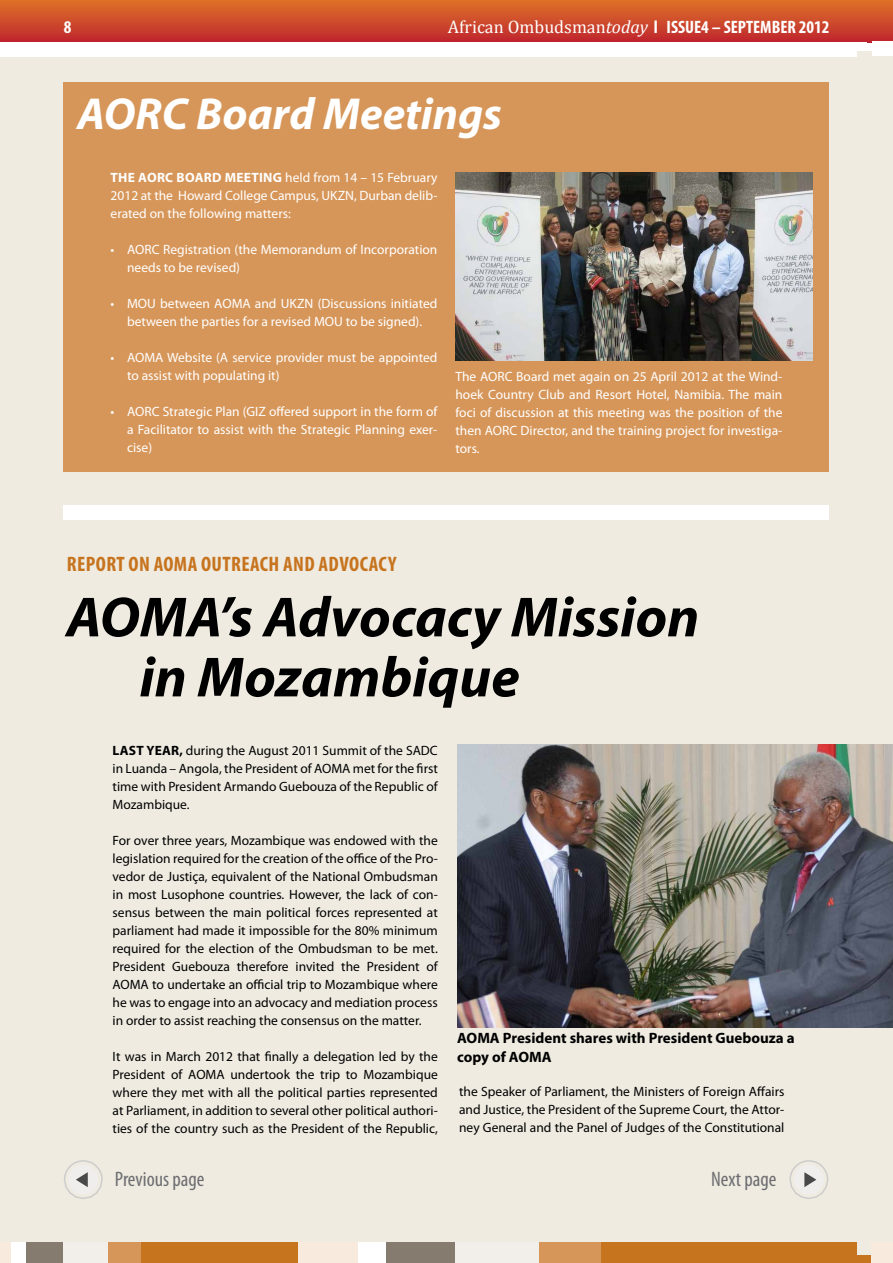
<style>
.page{position:relative;width:893px;height:1263px;background:#fff}
.page>*{position:absolute;margin:0;border:0;box-sizing:border-box;transform-origin:0 0}
.t1{font:italic 700 57px/60px "Myriad Pro";color:#000}
.t2{font:italic 700 45px "Myriad Pro";color:#fff}
.t3{font:700 condensed 21px "Myriad Pro";letter-spacing:.02em;color:#c7741f}
.t4{font:condensed 21px "Myriad Pro";color:#6d6e71}
.t5{font:700 condensed 18px "Myriad Pro";color:#fff}
.t6{font:700 15px/19.5px "Myriad Pro";color:#000}
.t7{font:13.5px/18px "Myriad Pro";color:#000;text-align:justify}
.t8{font:13.5px/18px "Myriad Pro";color:#fff;text-align:justify}
.t9{font:700 13.5px "Myriad Pro";color:#fff}
.s1{font-family:"Cambria";font-weight:400;font-stretch:normal}
.s2{font-family:"Cambria";font-weight:400;font-style:italic;font-stretch:normal}
.s3{font-weight:700}
</style>
<div class="page">
<div style="left:0;top:19px;width:893px;height:1235px;background:#efebe1"></div>
<div style="left:0;top:0;width:893px;height:42px;background:linear-gradient(to bottom,#df7228,#bf282e)"></div>
<svg style="left:789px;top:1160px;width:40px;height:39px"></svg>
<svg style="left:64px;top:1160px;width:39px;height:39px"></svg>
<div style="left:0;top:1243px;width:310px;height:20px;background:#f8eadc"></div>
<div style="left:11px;top:1243px;width:299px;height:20px;background:#fff"></div>
<div style="left:26px;top:1243px;width:284px;height:20px;background:#857c6f"></div>
<div style="left:63px;top:1243px;width:247px;height:20px;background:#f2eeea"></div>
<div style="left:108px;top:1243px;width:202px;height:20px;background:#d79659"></div>
<div style="left:142px;top:1243px;width:168px;height:20px;background:#c7741f"></div>
<div style="left:299px;top:1243px;width:594px;height:20px;background:#f8eadc"></div>
<div style="left:359px;top:1243px;width:534px;height:20px;background:#fff"></div>
<div style="left:387px;top:1243px;width:506px;height:20px;background:#857c6f"></div>
<div style="left:456px;top:1243px;width:437px;height:20px;background:#f2eeea"></div>
<div style="left:539px;top:1243px;width:354px;height:20px;background:#d79659"></div>
<div style="left:602px;top:1243px;width:291px;height:20px;background:#c7741f"></div>
<div style="left:0;top:42px;width:893px;height:15px;background:#fff"></div>
<div style="left:867px;top:0;width:26px;height:42px;background:linear-gradient(to bottom,#df7228,#bf282e)"></div>
<div style="left:857px;top:51px;width:36px;height:1203px;background:#efebe1"></div>
<div style="left:872px;top:41px;width:21px;height:15px;background:#fff"></div>
<div style="left:872px;top:1243px;width:21px;height:20px;background:#f8eadc"></div>
<img style="left:457px;top:744px;width:436px;height:283px">
<div style="left:64px;top:82px;width:765px;height:389px;background:#d79659"></div>
<img style="left:455px;top:172px;width:358px;height:189px">
<div style="left:64px;top:505px;width:765px;height:15px;background:#fff"></div>
<h3 class="t5" style="left:64px;top:16px;width:9px">8</h3>
<h3 class="t5" style="left:448px;top:16px;width:383px"><span class="s1">African Ombudsman</span><span class="s2">today</span> L ISSUE4 – SEPTEMBER 2012</h3>
<h2 class="t2" style="left:77px;top:85px;width:426px">AORC Board Meetings</h2>
<p class="t9" style="left:111px;top:169px;width:46px">The AORC</p>
<p class="t9" style="left:177px;top:169px;width:58px">BOARD MEETING</p>
<p class="t8" style="left:111px;top:168px;width:328px;text-indent:175px">held from 14 – 15 February 2012 at the Howard College Campus, UKZN, Durban delib&shy;erated on the following matters:</p>
<p class="t8" style="left:127px;top:240px;width:312px;text-indent:-16px">• AORC Registration (the Memorandum of Incorporation needs to be revised)</p>
<p class="t8" style="left:111px;top:294px;width:328px;text-align:center">• MOU between AOMA and UKZN (Discussions initiated between the parties for a revised MOU to be signed).</p>
<p class="t8" style="left:127px;top:348px;width:312px;text-indent:-16px">• AOMA Website (A service provider must be appointed to assist with populating it)</p>
<p class="t8" style="left:127px;top:402px;width:312px;text-indent:-16px">• AORC Strategic Plan (GIZ offered support in the form of a Facilitator to assist with the Strategic Planning exer&shy;cise)</p>
<p class="t8" style="left:455px;top:367px;width:328px">The AORC Board met again on 25 April 2012 at the Wind&shy;hoek Country Club and Resort Hotel, Namibia. The main foci of discussion at this meeting was the position of the then AORC Director, and the training project for investiga&shy;tors.</p>
<h3 class="t3" style="left:67px;top:550px;width:145px">REPORT ON AOMA OUTRE</h3>
<h3 class="t3" style="left:250px;top:550px;width:148px">ACH AND ADVOCACY</h3>
<h1 class="t1" style="left:140px;top:585px;width:561px;text-indent:-73px">AOMA’s Advocacy Mission in Mozambique</h1>
<p class="t7" style="left:113px;top:741px;width:327px"><span class="s3">Last year,</span> during the August 2011 Summit of the SADC in Luanda – Angola, the President of AOMA met for the first time with President Armando Guebouza of the Republic of Mozambique.</p>
<p class="t7" style="left:113px;top:831px;width:327px">For over three years, Mozambique was endowed with the legislation required for the creation of the office of the Pro&shy;vedor de Justiça, equivalent of the National Ombudsman in most Lusophone countries. However, the lack of con&shy;sensus between the main political forces represented at parliament had made it impossible for the 80% minimum required for the election of the Ombudsman to be met.<br>President Guebouza therefore invited the President of AOMA to undertake an official trip to Mozambique where he was to engage into an advocacy and mediation process in order to assist reaching the consensus on the matter.</p>
<p class="t7" style="left:113px;top:1047px;width:327px">It was in March 2012 that finally a delegation led by the President of AOMA undertook the trip to Mozambique where they met with all the political parties represented at Parliament, in addition to several other political authori&shy;ties of the country such as the President of the Republic,</p>
<p class="t6" style="left:457px;top:1028px;width:339px">AOMA President shares with President Guebouza a copy of AOMA</p>
<p class="t7" style="left:459px;top:1082px;width:327px">the Speaker of Parliament, the Ministers of Foreign Affairs and Justice, the President of the Supreme Court, the Attor&shy;ney General and the Panel of Judges of the Constitutional</p>
<h3 class="t4" style="left:115px;top:1166px;width:91px">Previous page</h3>
<h3 class="t4" style="left:711px;top:1166px;width:67px">Next page</h3>
</div>
